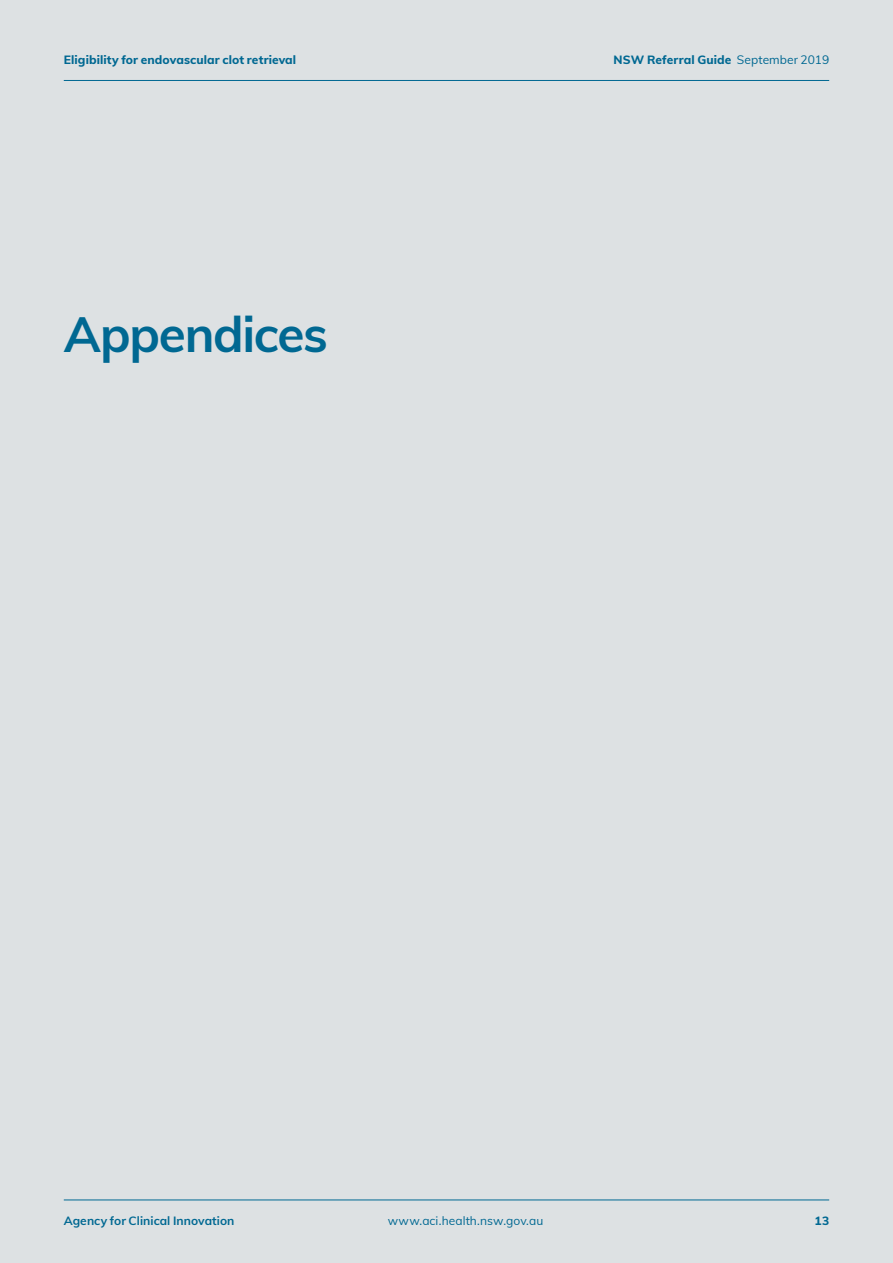
<style>
.page{position:relative;width:893px;height:1263px;background:#dde1e3}
.page>*{position:absolute;margin:0;border:0;box-sizing:border-box;transform-origin:0 0}
.t1{font:700 49.5px "Muli";letter-spacing:-.025em;color:#006892}
.t2{font:800 12px "Muli";letter-spacing:.01em;color:#006892}
.t3{font:700 12px "Muli";letter-spacing:.005em;color:#006892}
.t4{font:12px "Muli";letter-spacing:.005em;color:#006892}
.s1{font-weight:400}
</style>
<div class="page">
<hr style="left:64px;top:1199px;width:765px;height:1px;background:#006892">
<hr style="left:64px;top:80px;width:765px;height:1px;background:#006892">
<p class="t2" style="left:64px;top:51px;width:234px">Eligibility for endovascular clot retrieval</p>
<p class="t2" style="left:614px;top:51px;width:217px">NSW Referral Guide <span class="s1">September 2019</span></p>
<h1 class="t1" style="left:64px;top:298px;width:266px">Appendices</h1>
<p class="t3" style="left:64px;top:1211px;width:172px">Agency for Clinical Innovation</p>
<p class="t4" style="left:388px;top:1211px;width:157px">www.aci.health.nsw.gov.au</p>
<p class="t2" style="left:814px;top:1211px;width:16px">13</p>
</div>
